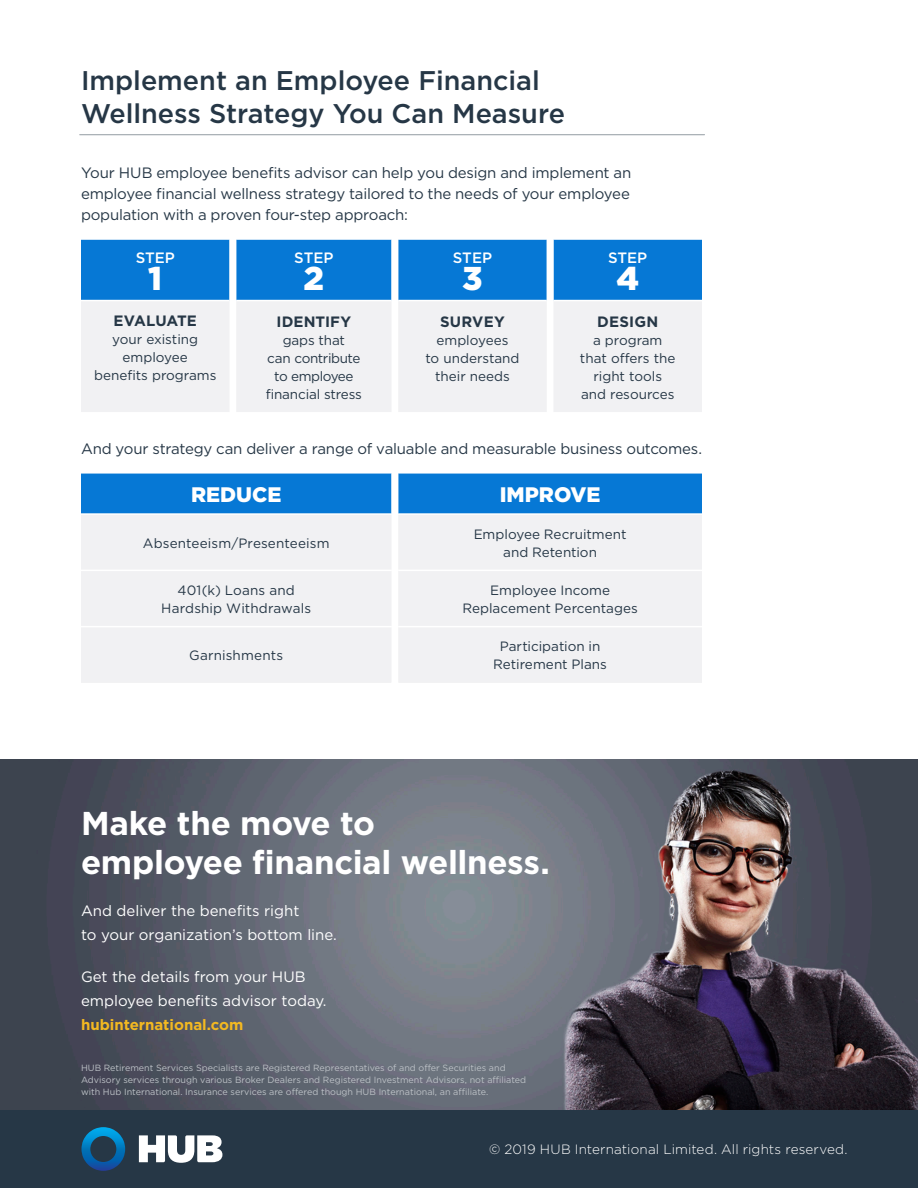
<style>
.page{position:relative;width:918px;height:1188px;background:#fff}
.page>*{position:absolute;margin:0;border:0;box-sizing:border-box;transform-origin:0 0}
.Backpage_H1{font:700 33px/39px "Gotham";letter-spacing:-.01em;color:#fff}
.Body_Copy{font:900 33px "Gotham";color:#fff}
.T2_-_Section_Heading{font:500 27px/33px "Gotham";color:#263746}
.Body_Copy-2{font:900 21px "Gotham";color:#fff}
.Intro_Copy_1{font:15px/21px "Gotham";letter-spacing:-.015em;color:#263746;text-align:justify}
.Backpage_boilerplate{font:15px/24px "Gotham";color:#fff}
.Body_Copy-3{font:700 15px "Gotham";letter-spacing:.01em;color:#263746}
.Body_Copy-4{font:500 15px "Gotham";color:#fff}
.Body_Copy-5{font:13.5px/18px "Gotham";color:#263746;text-align:center}
.t1{font:300 13.5px "Gotham";letter-spacing:.01em;color:#fff}
.Body_Copy-6{font:13.5px/18px "Gotham";letter-spacing:-.025em;color:#263746;text-align:center}
.Footnotes{font:9px/12px "Gotham";color:#bcc1c6}
.s1{font-weight:700;color:#f3b921}
</style>
<div class="page">
<div style="left:81px;top:240px;width:621px;height:60px;background:#0678d5"></div>
<svg style="left:230px;top:240px;width:324px;height:61px;background:#1680d7"></svg>
<div style="left:81px;top:302px;width:621px;height:110px;background:#f1f1f3"></div>
<hr style="left:236px;top:300px;width:156px;height:1px;background:#fff">
<hr style="left:398px;top:300px;width:149px;height:1px;background:#fff">
<svg style="left:81px;top:474px;width:621px;height:209px"></svg>
<hr style="left:81px;top:513px;width:311px;height:2px;background:#fff">
<hr style="left:81px;top:570px;width:311px;height:1px;background:#fff">
<hr style="left:81px;top:626px;width:311px;height:1px;background:#fff">
<hr style="left:80px;top:134px;width:625px;height:1px;background:#939ba2">
<img style="left:0;top:759px;width:918px;height:351px">
<div style="left:0;top:1110px;width:918px;height:78px;background:#263746"></div>
<svg style="left:139px;top:1135px;width:83px;height:28px"></svg>
<svg style="left:81px;top:1127px;width:44px;height:44px"></svg>
<p class="T2_-_Section_Heading" style="left:81px;top:63px;width:486px">Implement an Employee Financial<br>Wellness Strategy You Can Measure</p>
<p class="Intro_Copy_1" style="left:81px;top:162px;width:552px">Your HUB employee benefits advisor can help you design and implement an employee financial wellness strategy tailored to the needs of your employee population with a proven four-step approach:</p>
<p class="Body_Copy-4" style="left:136px;top:249px;width:41px">STEP</p>
<p class="Body_Copy" style="left:148px;top:259px;width:15px">1</p>
<p class="Body_Copy-4" style="left:294px;top:249px;width:41px">STEP</p>
<p class="Body_Copy" style="left:304px;top:259px;width:22px">2</p>
<p class="Body_Copy-4" style="left:453px;top:249px;width:41px">STEP</p>
<p class="Body_Copy" style="left:462px;top:259px;width:22px">3</p>
<p class="Body_Copy-4" style="left:608px;top:249px;width:41px">STEP</p>
<p class="Body_Copy" style="left:616px;top:259px;width:24px">4</p>
<p class="Body_Copy-3" style="left:113px;top:312px;width:85px">EVALUATE</p>
<p class="Body_Copy-5" style="left:94px;top:330px;width:124px">your existing employee benefits programs</p>
<p class="Body_Copy-3" style="left:277px;top:313px;width:76px">IDENTIFY</p>
<p class="Body_Copy-6" style="left:266px;top:331px;width:98px">gaps that<br>can contribute to employee financial stress</p>
<p class="Body_Copy-3" style="left:440px;top:313px;width:66px">SURVEY</p>
<p class="Body_Copy-5" style="left:425px;top:331px;width:96px">employees<br>to understand their needs</p>
<p class="Body_Copy-3" style="left:597px;top:313px;width:63px">DESIGN</p>
<p class="Body_Copy-5" style="left:580px;top:331px;width:97px">a program that offers the right tools and resources</p>
<p class="Intro_Copy_1" style="left:81px;top:438px;width:623px">And your strategy can deliver a range of valuable and measurable business outcomes.</p>
<p class="Body_Copy-2" style="left:191px;top:483px;width:92px">REDUCE</p>
<p class="Body_Copy-2" style="left:500px;top:483px;width:102px">IMPROVE</p>
<p class="Body_Copy-5" style="left:143px;top:534px;width:188px">Absenteeism/Presenteeism</p>
<p class="Body_Copy-5" style="left:474px;top:525px;width:154px">Employee Recruitment and Retention</p>
<p class="Body_Copy-5" style="left:161px;top:581px;width:151px">401(k) Loans and<br>Hardship Withdrawals</p>
<p class="Body_Copy-5" style="left:462px;top:581px;width:177px">Employee Income<br>Replacement Percentages</p>
<p class="Body_Copy-5" style="left:189px;top:646px;width:95px">Garnishments</p>
<p class="Body_Copy-5" style="left:493px;top:637px;width:115px">Participation in<br>Retirement Plans</p>
<p class="Backpage_H1" style="left:81px;top:803px;width:470px">Make the move to<br>employee financial wellness.</p>
<p class="Backpage_boilerplate" style="left:81px;top:899px;width:257px">And deliver the benefits right<br>to your organization’s bottom line.</p>
<p class="Backpage_boilerplate" style="left:81px;top:965px;width:247px">Get the details from your HUB employee benefits advisor today. <span class="s1">hubinternational.com</span></p>
<p class="Footnotes" style="left:81px;top:1062px;width:447px">HUB Retirement Services Specialists are Registered Representatives of and offer Securities and<br>Advisory services through various Broker Dealers and Registered Investment Advisors, not affiliated with Hub International. Insurance services are offered though HUB International, an affiliate.</p>
<p class="t1" style="left:489px;top:1142px;width:360px">© 2019 HUB International Limited. All rights reserved.</p>
</div>
